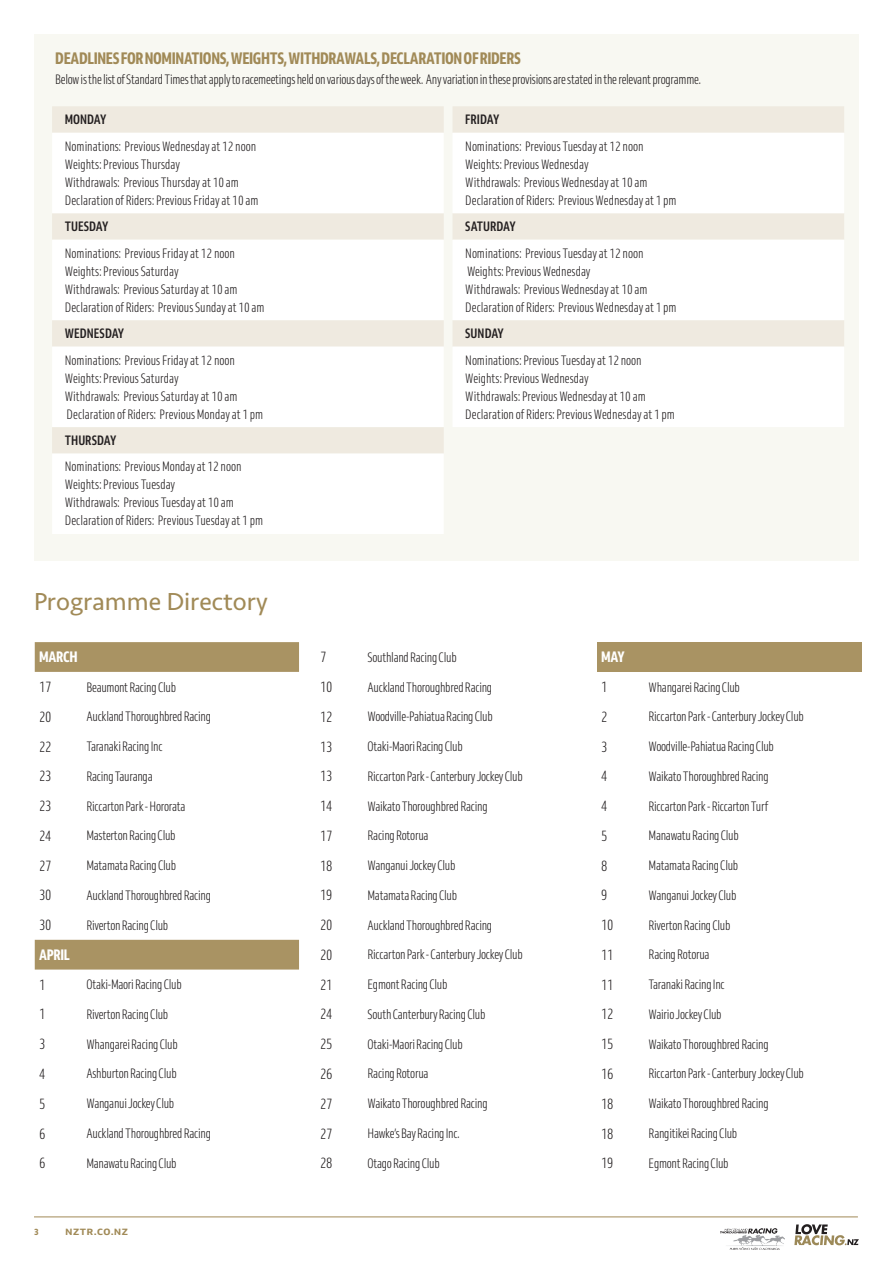
<style>
.page{position:relative;width:893px;height:1263px;background:#fff}
.page>*{position:absolute;margin:0;border:0;box-sizing:border-box;transform-origin:0 0}
.t1{font:25.5px "Seravek Basic";color:#a18a57}
.t2{font:800 condensed 16.5px "Venn";letter-spacing:-.02em;color:#a18a57}
.t3{font:300 condensed 15px "Venn";letter-spacing:-.02em;color:#231f20}
.t4{font:800 condensed 15px "Venn";letter-spacing:-.02em;color:#fff}
.t5{font:300 condensed 13.5px "Venn";letter-spacing:-.02em;color:#231f20}
.t6{font:300 condensed 13.5px/18px "Venn";color:#231f20}
.t7{font:700 condensed 13.5px "Venn";color:#231f20}
.t8{font:800 9px "Venn";letter-spacing:.08em;color:#a18a57}
.t9{font:9px "Venn Semi Cd X Bold";color:#a18a57}
</style>
<div class="page">
<hr style="left:34px;top:1216px;width:824px;height:1px;background:#a18a57">
<img style="left:720px;top:1228px;width:65px;height:21px">
<svg style="left:794px;top:1224px;width:65px;height:21px"></svg>
<div style="left:35px;top:34px;width:824px;height:526px;background:#f8f8f2"></div>
<div style="left:52px;top:106px;width:392px;height:26px;background:#efeae0"></div>
<svg style="left:52px;top:133px;width:392px;height:401px;fill:#fff"></svg>
<div style="left:453px;top:106px;width:391px;height:26px;background:#efeae0"></div>
<svg style="left:453px;top:133px;width:391px;height:294px;fill:#fff"></svg>
<svg style="left:35px;top:642px;width:264px;height:327px"></svg>
<div style="left:597px;top:642px;width:264px;height:30px;background:#a99363"></div>
<p class="t2" style="left:55px;top:48px;width:467px">DEADLINES FOR NOMINATIONS, WEIGHTS, WITHDRAWALS, DECLARATION OF RIDERS</p>
<p class="t5" style="left:55px;top:72px;width:647px">Below is the list of Standard Times that apply to racemeetings held on various days of the week. Any variation in these provisions are stated in the relevant programme.</p>
<p class="t7" style="left:65px;top:111px;width:43px">MONDAY</p>
<p class="t6" style="left:65px;top:137px;width:195px">Nominations: Previous Wednesday at 12 noon Weights: Previous Thursday<br>Withdrawals: Previous Thursday at 10 am Declaration of Riders: Previous Friday at 10 am</p>
<p class="t7" style="left:65px;top:218px;width:45px">TUESDAY</p>
<p class="t6" style="left:65px;top:244px;width:201px">Nominations: Previous Friday at 12 noon Weights: Previous Saturday<br>Withdrawals: Previous Saturday at 10 am Declaration of Riders: Previous Sunday at 10 am</p>
<p class="t7" style="left:65px;top:325px;width:61px">WEDNESDAY</p>
<p class="t6" style="left:65px;top:351px;width:200px">Nominations: Previous Friday at 12 noon Weights: Previous Saturday<br>Withdrawals: Previous Saturday at 10 am Declaration of Riders: Previous Monday at 1 pm</p>
<p class="t7" style="left:65px;top:432px;width:53px">THURSDAY</p>
<p class="t6" style="left:65px;top:458px;width:200px">Nominations: Previous Monday at 12 noon Weights: Previous Tuesday<br>Withdrawals: Previous Tuesday at 10 am Declaration of Riders: Previous Tuesday at 1 pm</p>
<p class="t7" style="left:465px;top:111px;width:36px">FRIDAY</p>
<p class="t6" style="left:465px;top:137px;width:213px">Nominations: Previous Tuesday at 12 noon Weights: Previous Wednesday<br>Withdrawals: Previous Wednesday at 10 am Declaration of Riders: Previous Wednesday at 1 pm</p>
<p class="t7" style="left:465px;top:218px;width:52px">SATURDAY</p>
<p class="t6" style="left:465px;top:244px;width:213px">Nominations: Previous Tuesday at 12 noon Weights: Previous Wednesday<br>Withdrawals: Previous Wednesday at 10 am Declaration of Riders: Previous Wednesday at 1 pm</p>
<p class="t7" style="left:465px;top:325px;width:40px">SUNDAY</p>
<p class="t6" style="left:465px;top:351px;width:211px">Nominations: Previous Tuesday at 12 noon Weights: Previous Wednesday<br>Withdrawals: Previous Wednesday at 10 am Declaration of Riders: Previous Wednesday at 1 pm</p>
<h1 class="t1" style="left:34px;top:586px;width:235px">Programme Directory</h1>
<p class="t4" style="left:39px;top:648px;width:40px">MARCH</p>
<p class="t3" style="left:39px;top:678px;width:14px">17</p>
<p class="t5" style="left:86px;top:679px;width:91px">Beaumont Racing Club</p>
<p class="t3" style="left:39px;top:708px;width:14px">20</p>
<p class="t5" style="left:86px;top:709px;width:126px">Auckland Thoroughbred Racing</p>
<p class="t3" style="left:39px;top:738px;width:14px">22</p>
<p class="t5" style="left:86px;top:739px;width:78px">Taranaki Racing Inc</p>
<p class="t3" style="left:39px;top:767px;width:14px">23</p>
<p class="t5" style="left:86px;top:768px;width:68px">Racing Tauranga</p>
<p class="t3" style="left:39px;top:797px;width:14px">23</p>
<p class="t5" style="left:86px;top:798px;width:100px">Riccarton Park - Hororata</p>
<p class="t3" style="left:39px;top:827px;width:14px">24</p>
<p class="t5" style="left:86px;top:828px;width:91px">Masterton Racing Club</p>
<p class="t3" style="left:39px;top:857px;width:14px">27</p>
<p class="t5" style="left:86px;top:858px;width:91px">Matamata Racing Club</p>
<p class="t3" style="left:39px;top:887px;width:14px">30</p>
<p class="t5" style="left:86px;top:887px;width:126px">Auckland Thoroughbred Racing</p>
<p class="t3" style="left:39px;top:916px;width:14px">30</p>
<p class="t5" style="left:86px;top:917px;width:83px">Riverton Racing Club</p>
<p class="t4" style="left:39px;top:945px;width:32px">APRIL</p>
<p class="t3" style="left:39px;top:976px;width:8px">1</p>
<p class="t5" style="left:86px;top:977px;width:97px">Otaki-Maori Racing Club</p>
<p class="t3" style="left:39px;top:1006px;width:8px">1</p>
<p class="t5" style="left:86px;top:1006px;width:83px">Riverton Racing Club</p>
<p class="t3" style="left:39px;top:1035px;width:8px">3</p>
<p class="t5" style="left:86px;top:1036px;width:93px">Whangarei Racing Club</p>
<p class="t3" style="left:39px;top:1065px;width:8px">4</p>
<p class="t5" style="left:86px;top:1066px;width:92px">Ashburton Racing Club</p>
<p class="t3" style="left:39px;top:1095px;width:8px">5</p>
<p class="t5" style="left:86px;top:1096px;width:89px">Wanganui Jockey Club</p>
<p class="t3" style="left:39px;top:1125px;width:8px">6</p>
<p class="t5" style="left:86px;top:1126px;width:126px">Auckland Thoroughbred Racing</p>
<p class="t3" style="left:39px;top:1154px;width:8px">6</p>
<p class="t5" style="left:86px;top:1155px;width:92px">Manawatu Racing Club</p>
<p class="t9" style="left:34px;top:1226px;width:6px">3</p>
<p class="t8" style="left:65px;top:1226px;width:64px">NZTR.CO.NZ</p>
<p class="t3" style="left:320px;top:648px;width:8px">7</p>
<p class="t5" style="left:368px;top:649px;width:91px">Southland Racing Club</p>
<p class="t3" style="left:320px;top:678px;width:14px">10</p>
<p class="t5" style="left:368px;top:679px;width:126px">Auckland Thoroughbred Racing</p>
<p class="t3" style="left:320px;top:708px;width:14px">12</p>
<p class="t5" style="left:368px;top:709px;width:127px">Woodville-Pahiatua Racing Club</p>
<p class="t3" style="left:320px;top:738px;width:14px">13</p>
<p class="t5" style="left:368px;top:739px;width:97px">Otaki-Maori Racing Club</p>
<p class="t3" style="left:320px;top:767px;width:14px">13</p>
<p class="t5" style="left:368px;top:768px;width:157px">Riccarton Park - Canterbury Jockey Club</p>
<p class="t3" style="left:320px;top:797px;width:14px">14</p>
<p class="t5" style="left:368px;top:798px;width:122px">Waikato Thoroughbred Racing</p>
<p class="t3" style="left:320px;top:827px;width:14px">17</p>
<p class="t5" style="left:368px;top:828px;width:62px">Racing Rotorua</p>
<p class="t3" style="left:320px;top:857px;width:14px">18</p>
<p class="t5" style="left:368px;top:858px;width:89px">Wanganui Jockey Club</p>
<p class="t3" style="left:320px;top:887px;width:14px">19</p>
<p class="t5" style="left:368px;top:887px;width:91px">Matamata Racing Club</p>
<p class="t3" style="left:320px;top:916px;width:14px">20</p>
<p class="t5" style="left:368px;top:917px;width:126px">Auckland Thoroughbred Racing</p>
<p class="t3" style="left:320px;top:946px;width:14px">20</p>
<p class="t5" style="left:368px;top:947px;width:157px">Riccarton Park - Canterbury Jockey Club</p>
<p class="t3" style="left:320px;top:976px;width:14px">21</p>
<p class="t5" style="left:368px;top:977px;width:81px">Egmont Racing Club</p>
<p class="t3" style="left:320px;top:1006px;width:14px">24</p>
<p class="t5" style="left:368px;top:1006px;width:119px">South Canterbury Racing Club</p>
<p class="t3" style="left:320px;top:1035px;width:14px">25</p>
<p class="t5" style="left:368px;top:1036px;width:97px">Otaki-Maori Racing Club</p>
<p class="t3" style="left:320px;top:1065px;width:14px">26</p>
<p class="t5" style="left:368px;top:1066px;width:62px">Racing Rotorua</p>
<p class="t3" style="left:320px;top:1095px;width:14px">27</p>
<p class="t5" style="left:368px;top:1096px;width:122px">Waikato Thoroughbred Racing</p>
<p class="t3" style="left:320px;top:1125px;width:14px">27</p>
<p class="t5" style="left:368px;top:1126px;width:94px">Hawke’s Bay Racing Inc.</p>
<p class="t3" style="left:320px;top:1154px;width:14px">28</p>
<p class="t5" style="left:368px;top:1155px;width:74px">Otago Racing Club</p>
<p class="t4" style="left:601px;top:648px;width:25px">MAY</p>
<p class="t3" style="left:601px;top:678px;width:8px">1</p>
<p class="t5" style="left:649px;top:679px;width:93px">Whangarei Racing Club</p>
<p class="t3" style="left:601px;top:708px;width:8px">2</p>
<p class="t5" style="left:649px;top:709px;width:157px">Riccarton Park - Canterbury Jockey Club</p>
<p class="t3" style="left:601px;top:738px;width:8px">3</p>
<p class="t5" style="left:649px;top:739px;width:127px">Woodville-Pahiatua Racing Club</p>
<p class="t3" style="left:601px;top:767px;width:8px">4</p>
<p class="t5" style="left:649px;top:768px;width:122px">Waikato Thoroughbred Racing</p>
<p class="t3" style="left:601px;top:797px;width:8px">4</p>
<p class="t5" style="left:649px;top:798px;width:121px">Riccarton Park - Riccarton Turf</p>
<p class="t3" style="left:601px;top:827px;width:8px">5</p>
<p class="t5" style="left:649px;top:828px;width:92px">Manawatu Racing Club</p>
<p class="t3" style="left:601px;top:857px;width:8px">8</p>
<p class="t5" style="left:649px;top:858px;width:91px">Matamata Racing Club</p>
<p class="t3" style="left:601px;top:887px;width:8px">9</p>
<p class="t5" style="left:649px;top:887px;width:89px">Wanganui Jockey Club</p>
<p class="t3" style="left:601px;top:916px;width:14px">10</p>
<p class="t5" style="left:649px;top:917px;width:83px">Riverton Racing Club</p>
<p class="t3" style="left:601px;top:946px;width:14px">11</p>
<p class="t5" style="left:649px;top:947px;width:62px">Racing Rotorua</p>
<p class="t3" style="left:601px;top:976px;width:14px">11</p>
<p class="t5" style="left:649px;top:977px;width:78px">Taranaki Racing Inc</p>
<p class="t3" style="left:601px;top:1006px;width:14px">12</p>
<p class="t5" style="left:649px;top:1006px;width:74px">Wairio Jockey Club</p>
<p class="t3" style="left:601px;top:1035px;width:14px">15</p>
<p class="t5" style="left:649px;top:1036px;width:122px">Waikato Thoroughbred Racing</p>
<p class="t3" style="left:601px;top:1065px;width:14px">16</p>
<p class="t5" style="left:649px;top:1066px;width:157px">Riccarton Park - Canterbury Jockey Club</p>
<p class="t3" style="left:601px;top:1095px;width:14px">18</p>
<p class="t5" style="left:649px;top:1096px;width:122px">Waikato Thoroughbred Racing</p>
<p class="t3" style="left:601px;top:1125px;width:14px">18</p>
<p class="t5" style="left:649px;top:1126px;width:90px">Rangitikei Racing Club</p>
<p class="t3" style="left:601px;top:1154px;width:14px">19</p>
<p class="t5" style="left:649px;top:1155px;width:81px">Egmont Racing Club</p>
</div>
